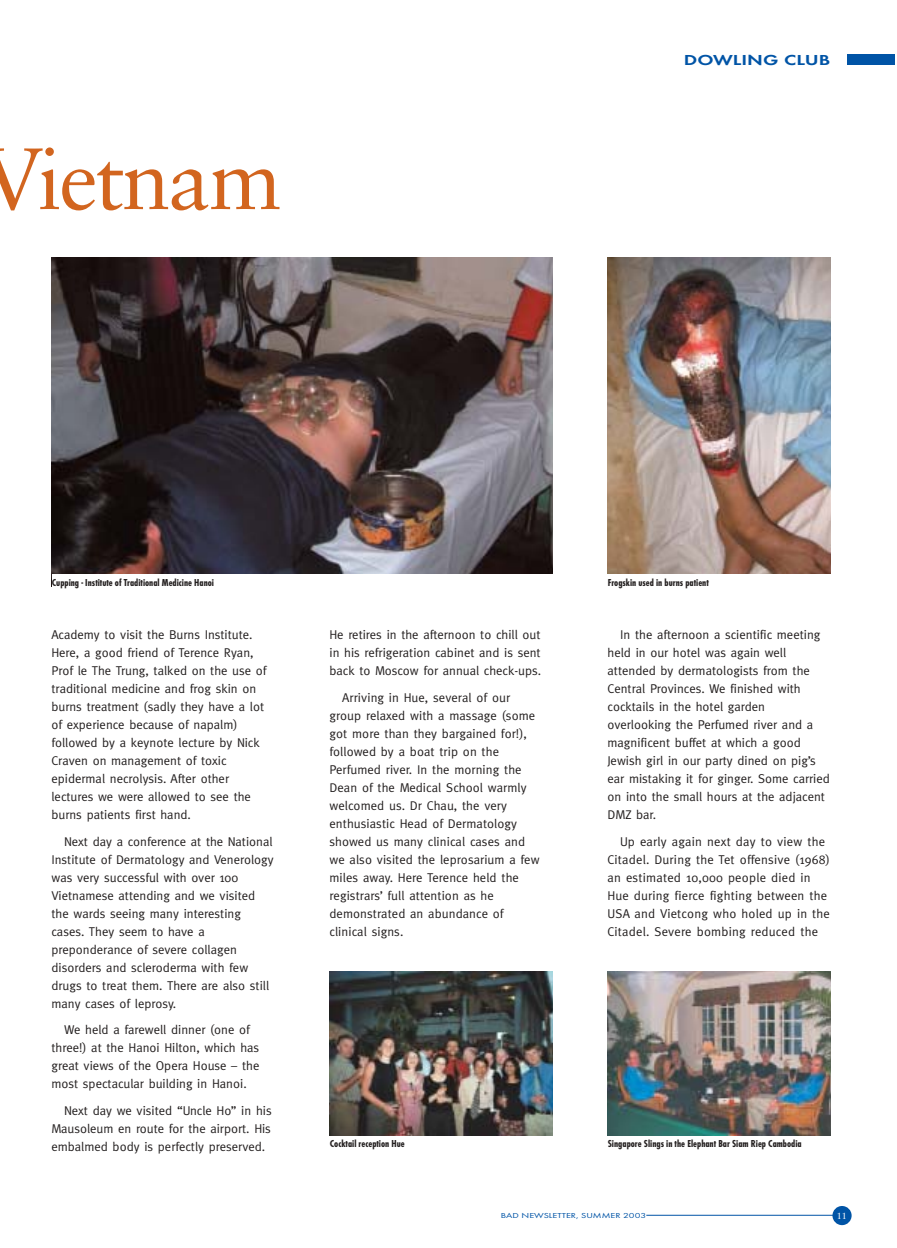
<style>
.page{position:relative;width:897px;height:1248px;background:#fff}
.page>*{position:absolute;margin:0;border:0;box-sizing:border-box;transform-origin:0 0}
.t1{font:87px "Sabon";letter-spacing:-.03em;color:#d2651f}
.t2{font:700 15px "Function";color:#0054a6;scale:1.35 1}
.t3{font:12.75px/18px "Meta";color:#231f1f}
.t4{font:700 10.5px "Function Cond";color:#231f1f}
.t5{font:9px "Sabon";color:#fff}
.t6{font:7.5px "Function";color:#0054a6;scale:1.35 1}
</style>
<div class="page">
<hr style="left:646px;top:1214px;width:189px;height:1px;background:#0054a6">
<div style="left:832px;top:1206px;width:19px;height:19px;background:#0054a6;border-radius:50%"></div>
<div style="left:847px;top:55px;width:47px;height:10px;background:#0054a6"></div>
<img style="left:51px;top:257px;width:501px;height:330px">
<div style="left:52px;top:575px;width:518px;height:39px;background:#fff"></div>
<img style="left:607px;top:257px;width:223px;height:317px">
<img style="left:329px;top:971px;width:223px;height:165px">
<img style="left:607px;top:971px;width:223px;height:165px">
<h1 class="t1" style="left:-20px;top:143px;width:303px">Vietnam</h1>
<p class="t2" style="left:683px;top:55px;width:110px">DOWLING CLUB</p>
<p class="t4" style="left:52px;top:578px;width:164px">Cupping - Institute of Traditional Medicine Hanoi</p>
<p class="t4" style="left:607px;top:578px;width:102px">Frogskin used in burns patient</p>
<p class="t3" style="left:51px;top:627px;width:216px">Academy to visit the Burns Institute.<br>Here, a good friend of Terence Ryan, Prof le The Trung, talked on the use of traditional medicine and frog skin on burns treatment (sadly they have a lot of experience because of napalm) followed by a keynote lecture by Nick Craven on management of toxic epidermal necrolysis. After other lectures we were allowed to see the burns patients first hand.</p>
<p class="t3" style="left:51px;top:833px;width:224px;text-indent:13px">Next day a conference at the National Institute of Dermatology and Venerology was very successful with over 100<br>Vietnamese attending and we visited the wards seeing many interesting cases. They seem to have a preponderance of severe collagen disorders and scleroderma with few drugs to treat them. There are also still many cases of leprosy.</p>
<p class="t3" style="left:51px;top:1022px;width:209px;text-indent:13px">We held a farewell dinner (one of three!) at the Hanoi Hilton, which has great views of the Opera House – the most spectacular building in Hanoi.</p>
<p class="t3" style="left:51px;top:1102px;width:222px;text-align:justify;text-indent:13px">Next day we visited “Uncle Ho” in his Mausoleum en route for the airport. His embalmed body is perfectly preserved.</p>
<p class="t3" style="left:329px;top:627px;width:213px;text-align:justify">He retires in the afternoon to chill out in his refrigeration cabinet and is sent back to Moscow for annual check-ups.</p>
<p class="t3" style="left:329px;top:689px;width:211px;text-indent:13px">Arriving in Hue, several of our group relaxed with a massage (some got more than they bargained for!), followed by a boat trip on the<br>Perfumed river. In the morning the<br>Dean of the Medical School warmly welcomed us. Dr Chau, the very enthusiastic Head of Dermatology showed us many clinical cases and we also visited the leprosarium a few miles away. Here Terence held the registrars’ full attention as he demonstrated an abundance of clinical signs.</p>
<p class="t3" style="left:607px;top:627px;width:224px;text-indent:13px">In the afternoon a scientific meeting held in our hotel was again well attended by dermatologists from the Central Provinces. We finished with cocktails in the hotel garden overlooking the Perfumed river and a magnificent buffet at which a good Jewish girl in our party dined on pig’s ear mistaking it for ginger. Some carried on into the small hours at the adjacent DMZ bar.</p>
<p class="t3" style="left:607px;top:833px;width:224px;text-indent:13px">Up early again next day to view the Citadel. During the Tet offensive (1968) an estimated 10,000 people died in Hue during fierce fighting between the USA and Vietcong who holed up in the Citadel. Severe bombing reduced the</p>
<p class="t4" style="left:330px;top:1139px;width:76px">Cocktail reception Hue</p>
<p class="t4" style="left:607px;top:1139px;width:195px">Singapore Slings in the Elephant Bar Siam Riep Cambodia</p>
<p class="t6" style="left:500px;top:1211px;width:109px">BAD NEWSLETTER, SUMMER 2003</p>
<p class="t5" style="left:836px;top:1211px;width:12px">11</p>
</div>
